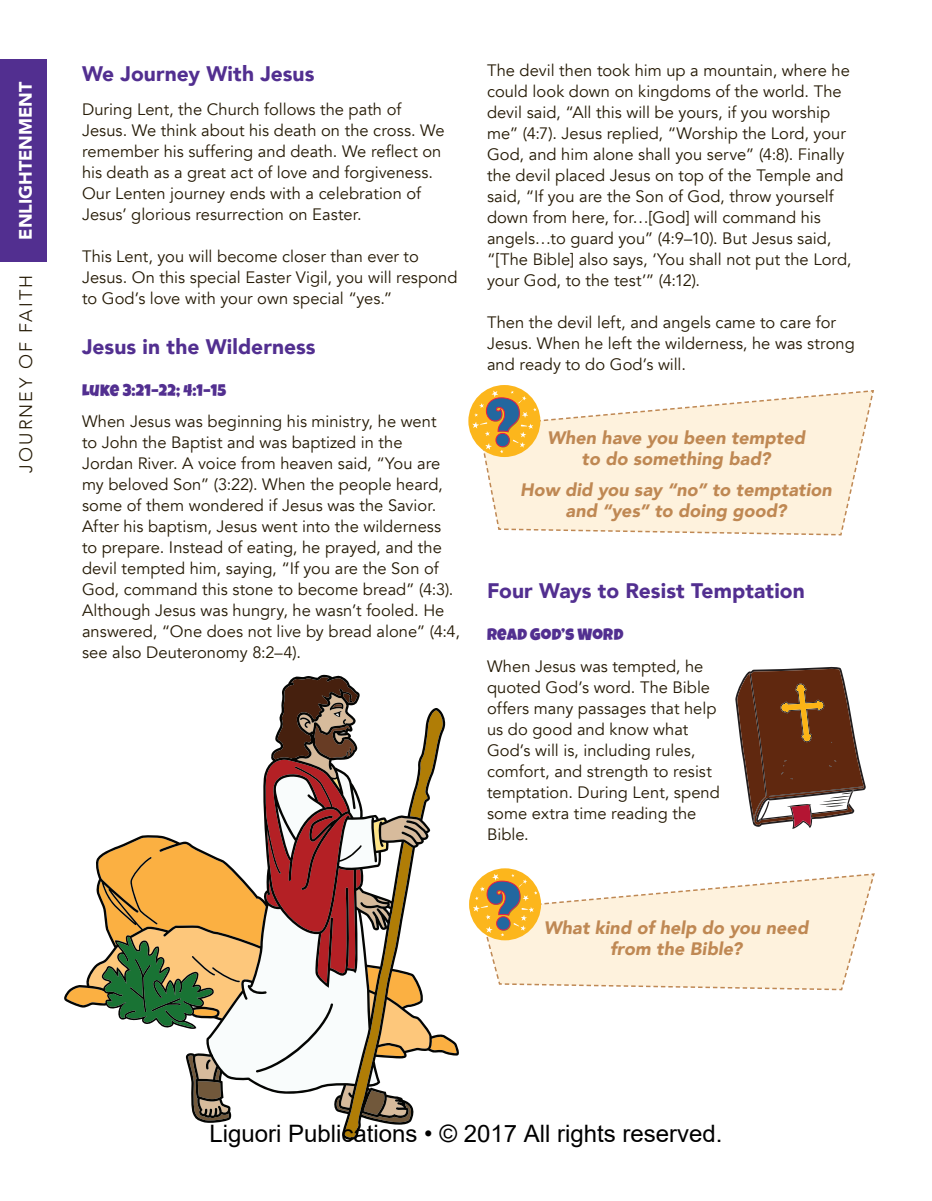
<style>
.page{position:relative;width:932px;height:1201px;background:#fff}
.page>*{position:absolute;margin:0;border:0;box-sizing:border-box;transform-origin:0 0}
.t1{font:24px "Arial";color:#000}
.t2{font:900 21px "Avenir";color:#522f90}
.t3{font:italic 900 18px/21px "Avenir";letter-spacing:.005em;color:#bf8853;text-align:center}
.t4{font:300 18px "Avenir";letter-spacing:.115em;color:#251a05}
.t5{font:900 18px "Avenir";color:#fff}
.t6{font:16.5px/21px "Avenir";color:#251a05}
.t7{font:16.5px "Luckiest Guy";letter-spacing:.015em;color:#522f90}
</style>
<div class="page">
<div style="left:0;top:60px;width:47px;height:202px;background:#522f90"></div>
<div style="left:468px;top:385px;width:72px;height:72px;background:#fcb61c;border-radius:50%"></div>
<svg style="left:472px;top:390px;width:402px;height:146px"></svg>
<div style="left:469px;top:868px;width:72px;height:72px;background:#fcb61c;border-radius:50%"></div>
<svg style="left:473px;top:873px;width:402px;height:118px"></svg>
<svg style="left:66px;top:677px;width:391px;height:461px"></svg>
<svg style="left:735px;top:667px;width:131px;height:162px"></svg>
<p class="t5" style="left:10px;top:240px;width:159px;rotate:-90deg">ENLIGHTENMENT</p>
<p class="t4" style="left:15px;top:473px;width:199px;rotate:-90deg">JOURNEY OF FAITH</p>
<p class="t2" style="left:82px;top:55px;width:234px">We Journey With Jesus</p>
<p class="t6" style="left:82px;top:99px;width:364px">During Lent, the Church follows the path of Jesus. We think about his death on the cross. We remember his suffering and death. We reflect on his death as a great act of love and forgiveness.<br>Our Lenten journey ends with a celebration of Jesus’ glorious resurrection on Easter.</p>
<p class="t6" style="left:82px;top:246px;width:377px">This Lent, you will become closer than ever to<br>Jesus. On this special Easter Vigil, you will respond to God’s love with your own special “yes.”</p>
<p class="t2" style="left:82px;top:328px;width:235px">Jesus in the Wilderness</p>
<p class="t7" style="left:82px;top:379px;width:146px">LUKE 3:21–22; 4:1–15</p>
<p class="t6" style="left:82px;top:411px;width:379px">When Jesus was beginning his ministry, he went<br>to John the Baptist and was baptized in the<br>Jordan River. A voice from heaven said, “You are my beloved Son” (3:22). When the people heard, some of them wondered if Jesus was the Savior.<br>After his baptism, Jesus went into the wilderness to prepare. Instead of eating, he prayed, and the devil tempted him, saying, “If you are the Son of God, command this stone to become bread” (4:3).<br>Although Jesus was hungry, he wasn’t fooled. He answered, “One does not live by bread alone” (4:4, see also Deuteronomy 8:2–4).</p>
<p class="t6" style="left:487px;top:60px;width:366px">The devil then took him up a mountain, where he could look down on kingdoms of the world. The devil said, “All this will be yours, if you worship me” (4:7). Jesus replied, “Worship the Lord, your God, and him alone shall you serve” (4:8). Finally the devil placed Jesus on top of the Temple and said, “If you are the Son of God, throw yourself down from here, for…[God] will command his angels…to guard you” (4:9–10). But Jesus said, “[The Bible] also says, ‘You shall not put the Lord, your God, to the test’” (4:12).</p>
<p class="t6" style="left:487px;top:312px;width:369px">Then the devil left, and angels came to care for<br>Jesus. When he left the wilderness, he was strong and ready to do God’s will.</p>
<p class="t3" style="left:547px;top:427px;width:259px">When have you been tempted to do something bad?</p>
<p class="t3" style="left:520px;top:479px;width:313px">How did you say “no” to temptation and “yes” to doing good?</p>
<p class="t2" style="left:487px;top:573px;width:319px">Four Ways to Resist Temptation</p>
<p class="t7" style="left:487px;top:624px;width:138px">READ GOD’S WORD</p>
<p class="t6" style="left:487px;top:656px;width:234px">When Jesus was tempted, he quoted God’s word. The Bible offers many passages that help us do good and know what<br>God’s will is, including rules, comfort, and strength to resist temptation. During Lent, spend some extra time reading the<br>Bible.</p>
<p class="t3" style="left:544px;top:917px;width:266px">What kind of help do you need from the Bible?</p>
<h1 class="t1" style="left:209px;top:1117px;width:515px">Liguori Publications • © 2017 All rights reserved.</h1>
</div>
